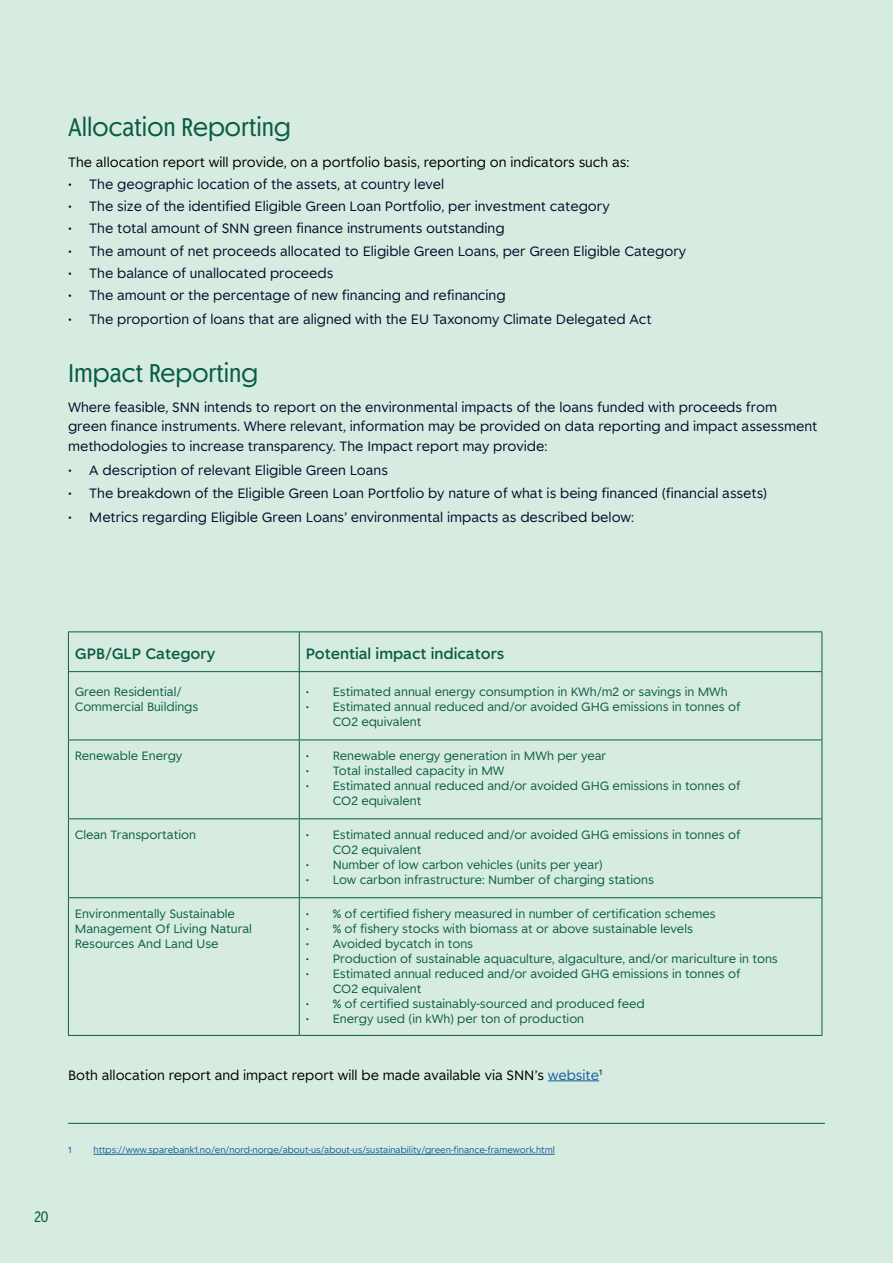
<style>
.page{position:relative;width:893px;height:1263px;background:#d7ece1}
.page>*{position:absolute;margin:0;border:0;box-sizing:border-box;transform-origin:0 0}
.Tittel_3_-_2023{font:25.5px "Spare Bank 1 Title";color:#095d46}
.Tittel_6_-_2023{font:500 15px "Spare Bank 1";color:#095d46}
.t1{font:15px "Spare Bank 1 Title";color:#095d46}
.Brødtekst{font:13.5px/19.5px "Spare Bank 1";color:#030b2c}
.Brødtekst-2{font:13.5px "Spare Bank 1";color:#000}
.Tall_høyre{font:12px/15px "Spare Bank 1";color:#095d46}
.Brødtekst-3{font:9px "Spare Bank 1";color:#175d9e}
.s1{color:#175d9e}
</style>
<div class="page">
<hr style="left:548px;top:1080px;width:51px;height:1px;background:#175d9e">
<hr style="left:68px;top:1123px;width:757px;height:1px;background:#095d46">
<hr style="left:94px;top:1154px;width:461px;height:1px;background:#175d9e">
<hr style="left:68px;top:671px;width:231px;height:1px;background:#095d46">
<hr style="left:299px;top:671px;width:523px;height:1px;background:#095d46">
<hr style="left:68px;top:739px;width:231px;height:1px;background:#095d46">
<hr style="left:299px;top:739px;width:523px;height:1px;background:#095d46">
<hr style="left:68px;top:818px;width:231px;height:1px;background:#095d46">
<hr style="left:299px;top:818px;width:523px;height:1px;background:#095d46">
<hr style="left:68px;top:897px;width:231px;height:1px;background:#095d46">
<hr style="left:299px;top:897px;width:523px;height:1px;background:#095d46">
<hr style="left:68px;top:1035px;width:231px;height:1px;background:#095d46">
<hr style="left:299px;top:1035px;width:523px;height:1px;background:#095d46">
<hr style="left:68px;top:672px;width:1px;height:67px;background:#095d46">
<hr style="left:299px;top:672px;width:1px;height:67px;background:#095d46">
<hr style="left:822px;top:672px;width:1px;height:67px;background:#095d46">
<hr style="left:68px;top:740px;width:1px;height:78px;background:#095d46">
<hr style="left:299px;top:740px;width:1px;height:78px;background:#095d46">
<hr style="left:822px;top:740px;width:1px;height:78px;background:#095d46">
<hr style="left:68px;top:819px;width:1px;height:78px;background:#095d46">
<hr style="left:299px;top:819px;width:1px;height:78px;background:#095d46">
<hr style="left:822px;top:819px;width:1px;height:78px;background:#095d46">
<hr style="left:68px;top:898px;width:1px;height:137px;background:#095d46">
<hr style="left:299px;top:898px;width:1px;height:137px;background:#095d46">
<hr style="left:822px;top:898px;width:1px;height:137px;background:#095d46">
<hr style="left:68px;top:631px;width:231px;height:1px;background:#095d46">
<hr style="left:68px;top:632px;width:1px;height:39px;background:#095d46">
<hr style="left:299px;top:631px;width:523px;height:1px;background:#095d46">
<hr style="left:299px;top:632px;width:1px;height:39px;background:#095d46">
<hr style="left:822px;top:632px;width:1px;height:39px;background:#095d46">
<p class="Tittel_3_-_2023" style="left:68px;top:110px;width:224px">Allocation Reporting</p>
<p class="Brødtekst-2" style="left:68px;top:153px;width:563px">The allocation report will provide, on a portfolio basis, reporting on indicators such as:</p>
<p class="Brødtekst" style="left:68px;top:174px;width:378px">• The geographic location of the assets, at country level</p>
<p class="Brødtekst" style="left:68px;top:196px;width:543px">• The size of the identified Eligible Green Loan Portfolio, per investment category</p>
<p class="Brødtekst" style="left:68px;top:218px;width:438px">• The total amount of SNN green finance instruments outstanding</p>
<p class="Brødtekst" style="left:68px;top:241px;width:620px">• The amount of net proceeds allocated to Eligible Green Loans, per Green Eligible Category</p>
<p class="Brødtekst" style="left:68px;top:263px;width:267px">• The balance of unallocated proceeds</p>
<p class="Brødtekst" style="left:68px;top:285px;width:439px">• The amount or the percentage of new financing and refinancing</p>
<p class="Brødtekst" style="left:68px;top:309px;width:585px">• The proportion of loans that are aligned with the EU Taxonomy Climate Delegated Act</p>
<p class="Tittel_3_-_2023" style="left:68px;top:356px;width:192px">Impact Reporting</p>
<p class="Brødtekst" style="left:68px;top:397px;width:751px">Where feasible, SNN intends to report on the environmental impacts of the loans funded with proceeds from green finance instruments. Where relevant, information may be provided on data reporting and impact assessment methodologies to increase transparency. The Impact report may provide:</p>
<p class="Brødtekst" style="left:68px;top:460px;width:321px">• A description of relevant Eligible Green Loans</p>
<p class="Brødtekst" style="left:68px;top:483px;width:701px">• The breakdown of the Eligible Green Loan Portfolio by nature of what is being financed (financial assets)</p>
<p class="Brødtekst" style="left:68px;top:507px;width:568px">• Metrics regarding Eligible Green Loans’ environmental impacts as described below:</p>
<p class="Tittel_6_-_2023" style="left:75px;top:644px;width:142px">GPB/GLP Category</p>
<p class="Tittel_6_-_2023" style="left:306px;top:644px;width:200px">Potential impact indicators</p>
<p class="Tall_høyre" style="left:75px;top:684px;width:125px">Green Residential/<br>Commercial Buildings</p>
<p class="Tall_høyre" style="left:306px;top:684px;width:424px">• Estimated annual energy consumption in KWh/m2 or savings in MWh</p>
<p class="Tall_høyre" style="left:333px;top:699px;width:409px;text-indent:-27px">• Estimated annual reduced and/or avoided GHG emissions in tonnes of<br>CO2 equivalent</p>
<p class="Tall_høyre" style="left:75px;top:748px;width:109px">Renewable Energy</p>
<p class="Tall_høyre" style="left:306px;top:748px;width:302px">• Renewable energy generation in MWh per year</p>
<p class="Tall_høyre" style="left:306px;top:763px;width:200px">• Total installed capacity in MW</p>
<p class="Tall_høyre" style="left:333px;top:778px;width:409px;text-indent:-27px">• Estimated annual reduced and/or avoided GHG emissions in tonnes of<br>CO2 equivalent</p>
<p class="Tall_høyre" style="left:75px;top:826px;width:123px">Clean Transportation</p>
<p class="Tall_høyre" style="left:333px;top:826px;width:409px;text-indent:-27px">• Estimated annual reduced and/or avoided GHG emissions in tonnes of<br>CO2 equivalent</p>
<p class="Tall_høyre" style="left:306px;top:856px;width:298px">• Number of low carbon vehicles (units per year)</p>
<p class="Tall_høyre" style="left:306px;top:871px;width:350px">• Low carbon infrastructure: Number of charging stations</p>
<p class="Tall_høyre" style="left:75px;top:905px;width:179px">Environmentally Sustainable<br>Management Of Living Natural<br>Resources And Land Use</p>
<p class="Tall_høyre" style="left:306px;top:905px;width:412px">• % of certified fishery measured in number of certification schemes</p>
<p class="Tall_høyre" style="left:306px;top:920px;width:389px">• % of fishery stocks with biomass at or above sustainable levels</p>
<p class="Tall_høyre" style="left:306px;top:935px;width:169px">• Avoided bycatch in tons</p>
<p class="Tall_høyre" style="left:306px;top:950px;width:474px">• Production of sustainable aquaculture, algaculture, and/or mariculture in tons</p>
<p class="Tall_høyre" style="left:333px;top:965px;width:409px;text-indent:-27px">• Estimated annual reduced and/or avoided GHG emissions in tonnes of<br>CO2 equivalent</p>
<p class="Tall_høyre" style="left:306px;top:995px;width:341px">• % of certified sustainably-sourced and produced feed</p>
<p class="Tall_høyre" style="left:306px;top:1010px;width:280px">• Energy used (in kWh) per ton of production</p>
<p class="Brødtekst-2" style="left:68px;top:1066px;width:536px">Both allocation report and impact report will be made available via SNN’s <span class="s1">website</span><sup>1</sup></p>
<p class="Brødtekst-3" style="left:68px;top:1144px;width:5px">1</p>
<p class="Brødtekst-3" style="left:94px;top:1144px;width:463px">https://www.sparebank1.no/en/nord-norge/about-us/about-us/sustainability/green-finance-framework.html</p>
<p class="t1" style="left:34px;top:1207px;width:16px">20</p>
</div>
